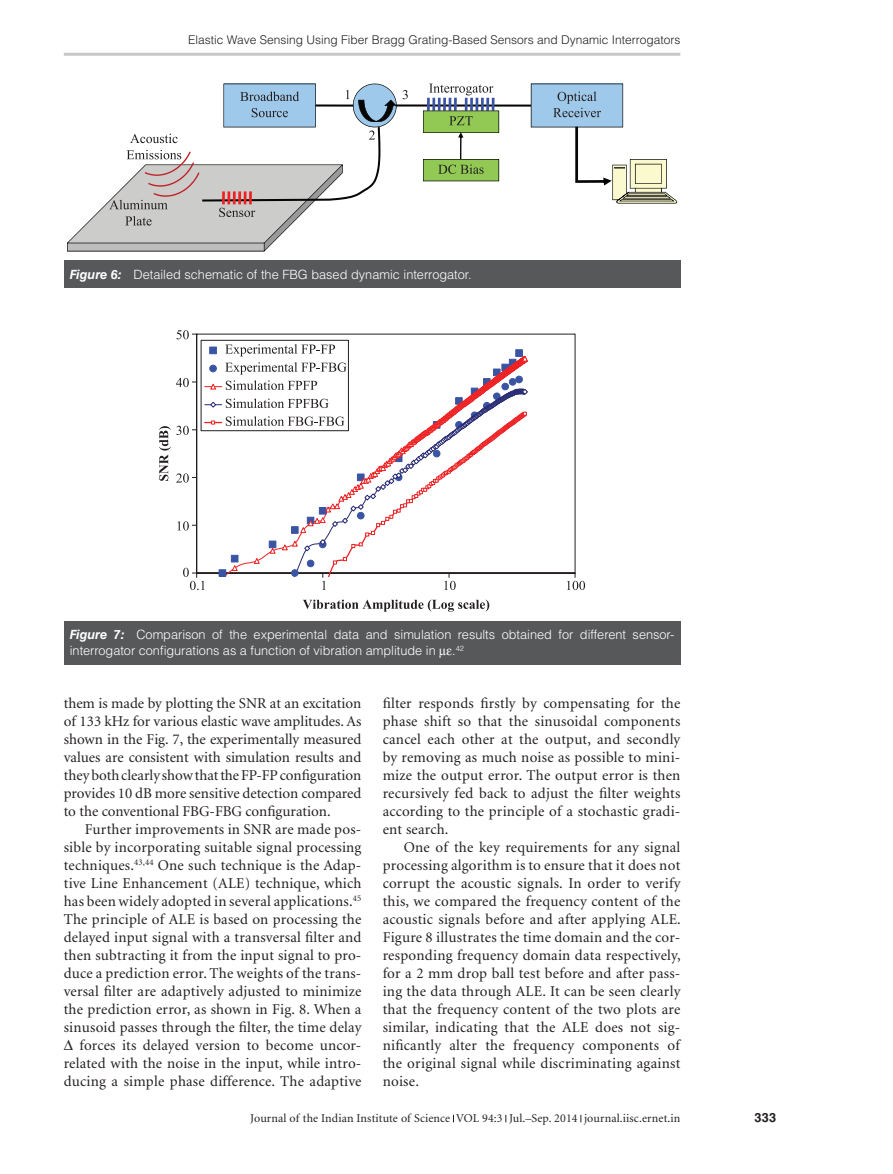
<style>
.page{position:relative;width:893px;height:1174px;background:#fff}
.page>*{position:absolute;margin:0;border:0;box-sizing:border-box;transform-origin:0 0}
.t1{font:15px/18px "Minion";letter-spacing:.015em;color:#231f20;text-align:justify}
.t2{font:300 12.75px/16.5px "Helvetica LT Std";color:#fff}
.t3{font:700 12.75px "Helvetica LT Std";color:#231f20}
.t4{font:12px "Minion";letter-spacing:.01em;color:#231f20}
.t5{font:300 12px "Helvetica LT Std";color:#231f20}
.t6{font:300 7.5px "Helvetica LT Std";color:#fff}
.s1{font-weight:700;font-style:italic}
.s2{font-size:12.75px}
</style>
<div class="page">
<hr style="left:64px;top:53px;width:616px;height:3px;background:#c7c8ca">
<div style="left:64px;top:260px;width:616px;height:27px;background:#57585a"></div>
<svg style="left:403px;top:90px;width:5px;height:9px"></svg>
<hr style="left:396px;top:104px;width:135px;height:3px;background:#050504">
<svg style="left:423px;top:84px;width:76px;height:97px"></svg>
<svg style="left:531px;top:84px;width:146px;height:119px"></svg>
<svg style="left:67px;top:84px;width:330px;height:167px"></svg>
<div style="left:64px;top:620px;width:616px;height:44px;background:#57585a"></div>
<svg style="left:528px;top:334px;width:47px;height:244px"></svg>
<svg style="left:303px;top:599px;width:186px;height:12px"></svg>
<svg style="left:159px;top:330px;width:369px;height:260px"></svg>
<svg style="left:567px;top:581px;width:18px;height:9px"></svg>
<p class="t5" style="left:188px;top:32px;width:494px">Elastic Wave Sensing Using Fiber Bragg Grating-Based Sensors and Dynamic Interrogators</p>
<p class="t2" style="left:70px;top:266px;width:403px"><span class="s1">Figure 6:</span> Detailed schematic of the FBG based dynamic interrogator.</p>
<p class="t2" style="left:70px;top:626px;width:606px"><span class="s1">Figure 7:</span> Comparison of the experimental data and simulation results obtained for different sensor&shy;interrogator configurations as a function of vibration amplitude in</p>
<p class="t6" style="left:452px;top:644px;width:13px"><span class="s2">.</span>42</p>
<p class="t1" style="left:64px;top:695px;width:299px">them is made by plotting the SNR at an excitation of 133 kHz for various elastic wave amplitudes. As shown in the Fig. 7, the experimentally measured values are consistent with simulation results and they both clearly show that the FP-FP configuration provides 10 dB more sensitive detection compared to the conventional FBG-FBG configuration.</p>
<p class="t1" style="left:64px;top:821px;width:299px;text-indent:21px">Further improvements in SNR are made pos&shy;sible by incorporating suitable signal processing techniques.<sup>43,44</sup> One such technique is the Adap&shy;tive Line Enhancement (ALE) technique, which has been widely adopted in several applications.<sup>45<br></sup>The principle of ALE is based on processing the delayed input signal with a transversal filter and then subtracting it from the input signal to pro&shy;duce a prediction error. The weights of the trans&shy;versal filter are adaptively adjusted to minimize the prediction error, as shown in Fig. 8. When a sinusoid passes through the filter, the time delay ∆ forces its delayed version to become uncor&shy;related with the noise in the input, while intro&shy;ducing a simple phase difference. The adaptive</p>
<p class="t1" style="left:383px;top:695px;width:299px">filter responds firstly by compensating for the phase shift so that the sinusoidal components cancel each other at the output, and secondly by removing as much noise as possible to mini&shy;mize the output error. The output error is then recursively fed back to adjust the filter weights according to the principle of a stochastic gradi&shy;ent search.</p>
<p class="t1" style="left:383px;top:839px;width:300px;text-indent:21px">One of the key requirements for any signal processing algorithm is to ensure that it does not corrupt the acoustic signals. In order to verify this, we compared the frequency content of the acoustic signals before and after applying ALE.<br>Figure 8 illustrates the time domain and the cor&shy;responding frequency domain data respectively, for a 2 mm drop ball test before and after pass&shy;ing the data through ALE. It can be seen clearly that the frequency content of the two plots are similar, indicating that the ALE does not sig&shy;nificantly alter the frequency components of the original signal while discriminating against noise.</p>
<p class="t4" style="left:250px;top:1112px;width:432px">Journal of the Indian Institute of Science VOL 94:3 Jul.–Sep. 2014 journal.iisc.ernet.in</p>
<p class="t3" style="left:755px;top:1110px;width:23px">333</p>
</div>
